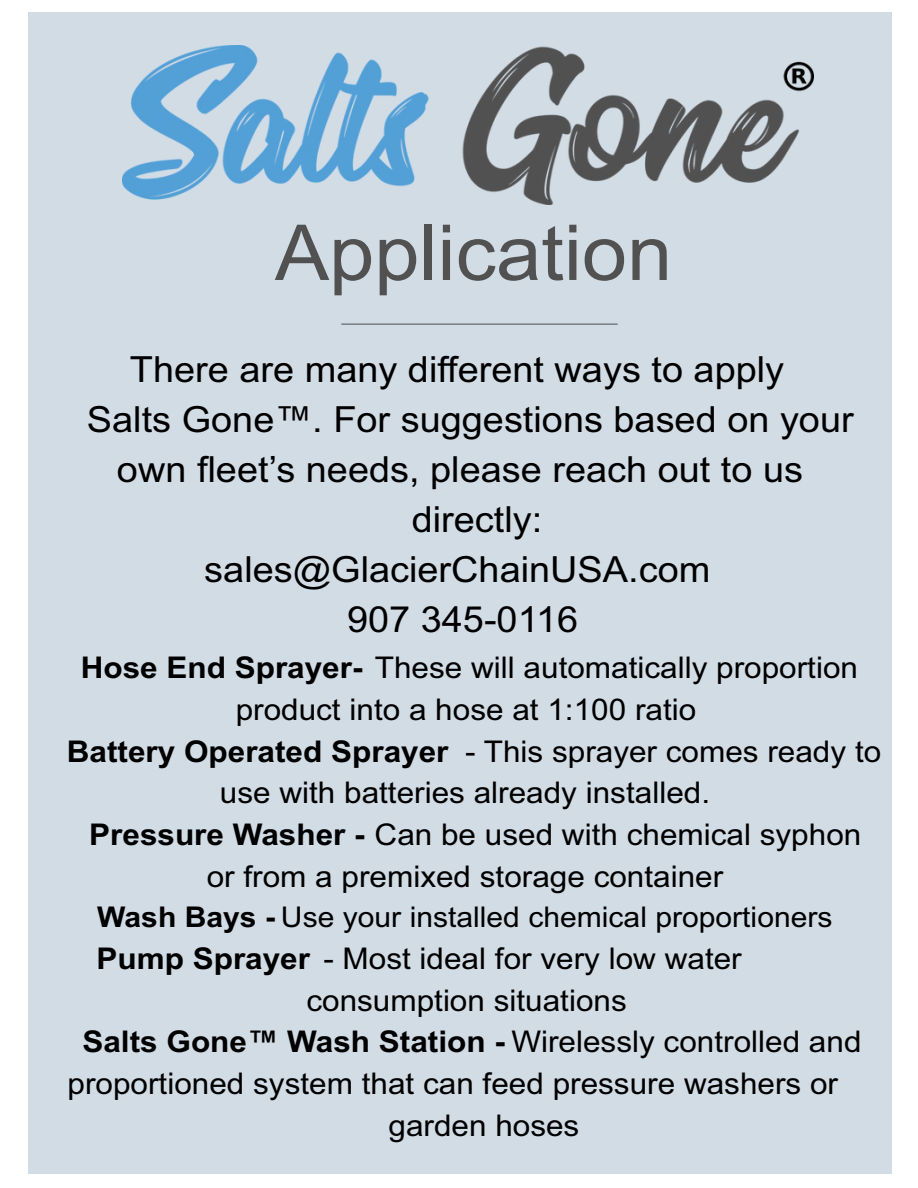
<style>
.page{position:relative;width:918px;height:1188px;background:#fff}
.page>*{position:absolute;margin:0;border:0;box-sizing:border-box;transform-origin:0 0}
.t1{font:77.25px "Arial";color:#515151;scale:1.05 1}
.t2{font:36px "Arial";color:#000;scale:1.05 1}
.t3{font:30px "Arial";color:#000;scale:1.05 1}
.t4{font:28.65px "Arial";color:#000;scale:1.05 1}
.s1{font-weight:700}
</style>
<div class="page">
<div style="left:28px;top:13px;width:864px;height:1161px;background:#d2dce5"></div>
<img style="left:122px;top:45px;width:691px;height:159px">
<hr style="left:341px;top:324px;width:277px;height:1px;background:#515151">
<h1 class="t1" style="left:275px;top:224px;width:380px">Application</h1>
<p class="t2" style="left:130px;top:355px;width:625px">There are many different ways to apply</p>
<p class="t2" style="left:87px;top:406px;width:732px">Salts Gone™. For suggestions based on your</p>
<p class="t2" style="left:117px;top:456px;width:655px">own fleet’s needs, please reach out to us</p>
<p class="t2" style="left:412px;top:506px;width:126px">directly:</p>
<p class="t2" style="left:204px;top:556px;width:483px">sales@GlacierChainUSA.com</p>
<p class="t2" style="left:347px;top:606px;width:222px">907 345-0116</p>
<p class="t3" style="left:81px;top:656px;width:742px"><span class="s1">Hose End Sprayer-</span> These will automatically proportion</p>
<p class="t3" style="left:236px;top:698px;width:440px">product into a hose at 1:100 ratio</p>
<p class="t3" style="left:67px;top:740px;width:777px"><span class="s1">Battery Operated Sprayer</span> - This sprayer comes ready to</p>
<p class="t3" style="left:220px;top:782px;width:468px">use with batteries already installed.</p>
<p class="t3" style="left:89px;top:823px;width:737px"><span class="s1">Pressure Washer -</span> Can be used with chemical syphon</p>
<p class="t3" style="left:207px;top:865px;width:493px">or from a premixed storage container</p>
<p class="t4" style="left:97px;top:906px;width:702px"><span class="s1">Wash Bays -</span> Use your installed chemical proportioners</p>
<p class="t3" style="left:96px;top:947px;width:616px"><span class="s1">Pump Sprayer</span> - Most ideal for very low water</p>
<p class="t3" style="left:306px;top:989px;width:307px">consumption situations</p>
<p class="t3" style="left:82px;top:1031px;width:743px"><span class="s1">Salts Gone™ Wash Station -</span> Wirelessly controlled and</p>
<p class="t3" style="left:68px;top:1072px;width:735px">proportioned system that can feed pressure washers or</p>
<p class="t3" style="left:389px;top:1114px;width:183px">garden hoses</p>
</div>
